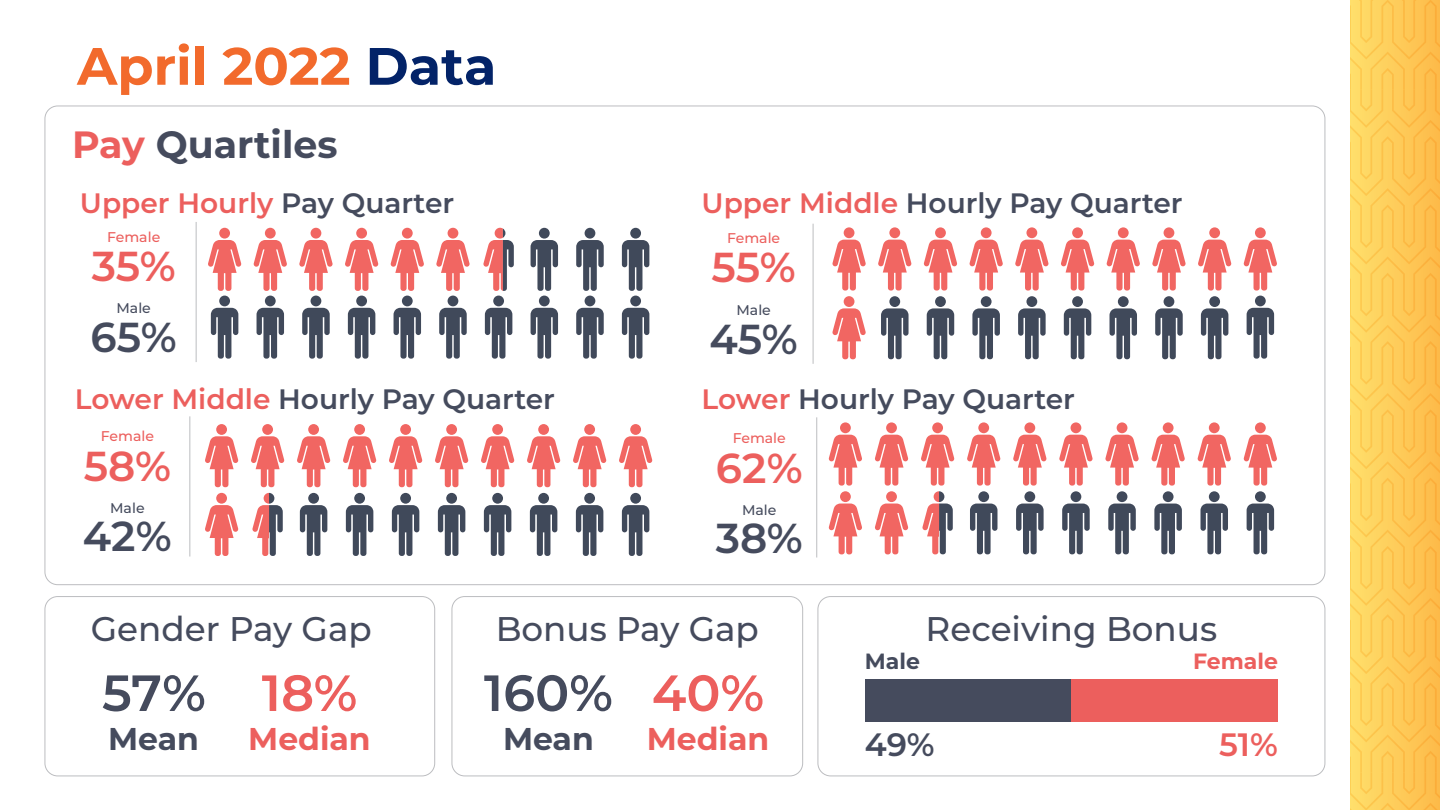
<style>
.page{position:relative;width:1440px;height:810px;background:#fff}
.page>*{position:absolute;margin:0;border:0;box-sizing:border-box;transform-origin:0 0}
.t1{font:700 52.5px "Montserrat";color:#f26a2c}
.t2{font:600 50.78px "Montserrat";color:#454b5d}
.t3{font:600 50.78px "Montserrat";color:#ec5f5d}
.t4{font:600 41.85px "Montserrat";letter-spacing:-.005em;color:#ec5f5d}
.t5{font:600 41.85px "Montserrat";color:#454b5d}
.t6{font:700 37.95px "Montserrat";color:#454b5d}
.t7{font:500 34.2px "Montserrat";color:#454b5d}
.t8{font:600 32.33px "Montserrat";color:#454b5d}
.t9{font:600 32.33px "Montserrat";color:#ec5f5d}
.t10{font:700 31.5px "Montserrat";color:#ec5f5d}
.t11{font:700 31.5px "Montserrat";color:#454b5d}
.t12{font:600 28.05px "Montserrat";color:#454b5d}
.t13{font:600 28.05px "Montserrat";color:#ec5f5d}
.t14{font:700 22.05px "Montserrat";color:#ec5f5d}
.t15{font:700 22.05px "Montserrat";color:#454b5d}
.t16{font:500 14.1px "Montserrat";color:#ec5f5d}
.t17{font:500 14.1px "Montserrat";color:#454b5d}
.s1{color:#032368}
.s2{color:#ec5f5d}
.s3{color:#454b5d}
</style>
<div class="page">
<svg style="left:531px;top:228px;width:27px;height:131px"></svg>
<svg style="left:576px;top:228px;width:28px;height:131px"></svg>
<svg style="left:622px;top:228px;width:27px;height:131px"></svg>
<svg style="left:208px;top:228px;width:34px;height:131px"></svg>
<svg style="left:253px;top:228px;width:34px;height:131px"></svg>
<svg style="left:299px;top:228px;width:34px;height:131px"></svg>
<svg style="left:345px;top:228px;width:34px;height:131px"></svg>
<svg style="left:390px;top:228px;width:34px;height:131px"></svg>
<svg style="left:436px;top:228px;width:34px;height:131px"></svg>
<svg style="left:483px;top:228px;width:31px;height:131px"></svg>
<hr style="left:196px;top:222px;width:1px;height:140px;background:#bcbdc0">
<hr style="left:813px;top:224px;width:1px;height:140px;background:#bcbdc0">
<svg style="left:832px;top:227px;width:34px;height:132px"></svg>
<svg style="left:878px;top:227px;width:34px;height:132px"></svg>
<svg style="left:924px;top:227px;width:33px;height:132px"></svg>
<svg style="left:969px;top:227px;width:34px;height:132px"></svg>
<svg style="left:1015px;top:227px;width:34px;height:132px"></svg>
<svg style="left:1061px;top:227px;width:33px;height:132px"></svg>
<svg style="left:1106px;top:227px;width:34px;height:132px"></svg>
<svg style="left:1152px;top:227px;width:34px;height:132px"></svg>
<svg style="left:1198px;top:227px;width:34px;height:132px"></svg>
<svg style="left:1243px;top:227px;width:34px;height:132px"></svg>
<svg style="left:300px;top:493px;width:27px;height:63px"></svg>
<svg style="left:346px;top:493px;width:27px;height:63px"></svg>
<svg style="left:392px;top:493px;width:27px;height:63px"></svg>
<svg style="left:438px;top:493px;width:27px;height:63px"></svg>
<svg style="left:484px;top:493px;width:27px;height:63px"></svg>
<svg style="left:530px;top:493px;width:27px;height:63px"></svg>
<svg style="left:576px;top:493px;width:27px;height:63px"></svg>
<svg style="left:622px;top:493px;width:27px;height:63px"></svg>
<svg style="left:205px;top:424px;width:34px;height:63px"></svg>
<svg style="left:205px;top:493px;width:34px;height:63px"></svg>
<svg style="left:251px;top:424px;width:34px;height:63px"></svg>
<svg style="left:297px;top:424px;width:34px;height:63px"></svg>
<svg style="left:343px;top:424px;width:34px;height:63px"></svg>
<svg style="left:389px;top:424px;width:34px;height:63px"></svg>
<svg style="left:435px;top:424px;width:34px;height:63px"></svg>
<svg style="left:481px;top:424px;width:34px;height:63px"></svg>
<svg style="left:527px;top:424px;width:34px;height:63px"></svg>
<svg style="left:573px;top:424px;width:34px;height:63px"></svg>
<svg style="left:619px;top:424px;width:34px;height:63px"></svg>
<svg style="left:252px;top:493px;width:31px;height:63px"></svg>
<hr style="left:190px;top:416px;width:1px;height:141px;background:#bcbdc0">
<svg style="left:829px;top:422px;width:33px;height:132px"></svg>
<svg style="left:875px;top:422px;width:33px;height:132px"></svg>
<svg style="left:967px;top:422px;width:34px;height:132px"></svg>
<svg style="left:1013px;top:422px;width:34px;height:132px"></svg>
<svg style="left:1059px;top:422px;width:34px;height:132px"></svg>
<svg style="left:1105px;top:422px;width:34px;height:132px"></svg>
<svg style="left:1151px;top:422px;width:34px;height:132px"></svg>
<svg style="left:1197px;top:422px;width:34px;height:132px"></svg>
<svg style="left:1243px;top:422px;width:34px;height:132px"></svg>
<svg style="left:921px;top:422px;width:34px;height:132px"></svg>
<hr style="left:816px;top:417px;width:1px;height:141px;background:#bcbdc0">
<svg style="left:865px;top:679px;width:413px;height:1px"></svg>
<div style="left:865px;top:680px;width:207px;height:42px;background:#454b5d"></div>
<div style="left:1072px;top:680px;width:206px;height:42px;background:#ec5f5d"></div>
<div style="left:45px;top:596px;width:390px;height:180px;border:1px solid #bcbdc0;border-radius:13px"></div>
<div style="left:452px;top:596px;width:351px;height:180px;border:1px solid #bcbdc0;border-radius:13px"></div>
<div style="left:818px;top:596px;width:507px;height:180px;border:1px solid #bcbdc0;border-radius:13px"></div>
<svg style="left:1351px;top:0;width:89px;height:810px;background:#fdca57"></svg>
<p class="t1" style="left:77px;top:28px;width:421px">April 2022 <span class="s1">Data</span></p>
<p class="t6" style="left:72px;top:117px;width:267px"><span class="s2">Pay</span> Quartiles</p>
<p class="t13" style="left:80px;top:183px;width:376px">Upper Hourly <span class="s3">Pay Quarter</span></p>
<p class="t16" style="left:107px;top:227px;width:55px">Female</p>
<p class="t12" style="left:702px;top:183px;width:483px"><span class="s2">Upper Middle</span> Hourly Pay Quarter</p>
<p class="t16" style="left:727px;top:228px;width:55px">Female</p>
<p class="t4" style="left:92px;top:236px;width:85px">35%</p>
<p class="t4" style="left:712px;top:238px;width:86px">55%</p>
<p class="t17" style="left:117px;top:298px;width:36px">Male</p>
<p class="t17" style="left:736px;top:300px;width:36px">Male</p>
<p class="t5" style="left:91px;top:307px;width:88px">65%</p>
<p class="t5" style="left:710px;top:309px;width:90px">45%</p>
<p class="t12" style="left:75px;top:379px;width:482px"><span class="s2">Lower Middle</span> Hourly Pay Quarter</p>
<p class="t16" style="left:101px;top:426px;width:55px">Female</p>
<p class="t12" style="left:702px;top:379px;width:375px"><span class="s2">Lower</span> Hourly Pay Quarter</p>
<p class="t16" style="left:733px;top:428px;width:55px">Female</p>
<p class="t4" style="left:84px;top:437px;width:89px">58%</p>
<p class="t4" style="left:716px;top:439px;width:88px">62%</p>
<p class="t17" style="left:110px;top:498px;width:36px">Male</p>
<p class="t17" style="left:742px;top:500px;width:36px">Male</p>
<p class="t5" style="left:83px;top:507px;width:91px">42%</p>
<p class="t5" style="left:716px;top:509px;width:89px">38%</p>
<p class="t7" style="left:91px;top:605px;width:283px">Gender Pay Gap</p>
<p class="t7" style="left:496px;top:605px;width:265px">Bonus Pay Gap</p>
<p class="t7" style="left:926px;top:605px;width:293px">Receiving Bonus</p>
<p class="t2" style="left:102px;top:657px;width:105px">57%</p>
<p class="t3" style="left:262px;top:657px;width:97px">18%</p>
<p class="t2" style="left:484px;top:657px;width:131px">160%</p>
<p class="t3" style="left:652px;top:657px;width:114px">40%</p>
<p class="t11" style="left:108px;top:716px;width:92px">Mean</p>
<p class="t10" style="left:248px;top:716px;width:124px">Median</p>
<p class="t11" style="left:503px;top:716px;width:92px">Mean</p>
<p class="t10" style="left:647px;top:716px;width:124px">Median</p>
<p class="t15" style="left:865px;top:646px;width:57px">Male</p>
<p class="t14" style="left:1193px;top:646px;width:86px">Female</p>
<p class="t8" style="left:865px;top:722px;width:71px">49%</p>
<p class="t9" style="left:1219px;top:722px;width:60px">51%</p>
</div>
